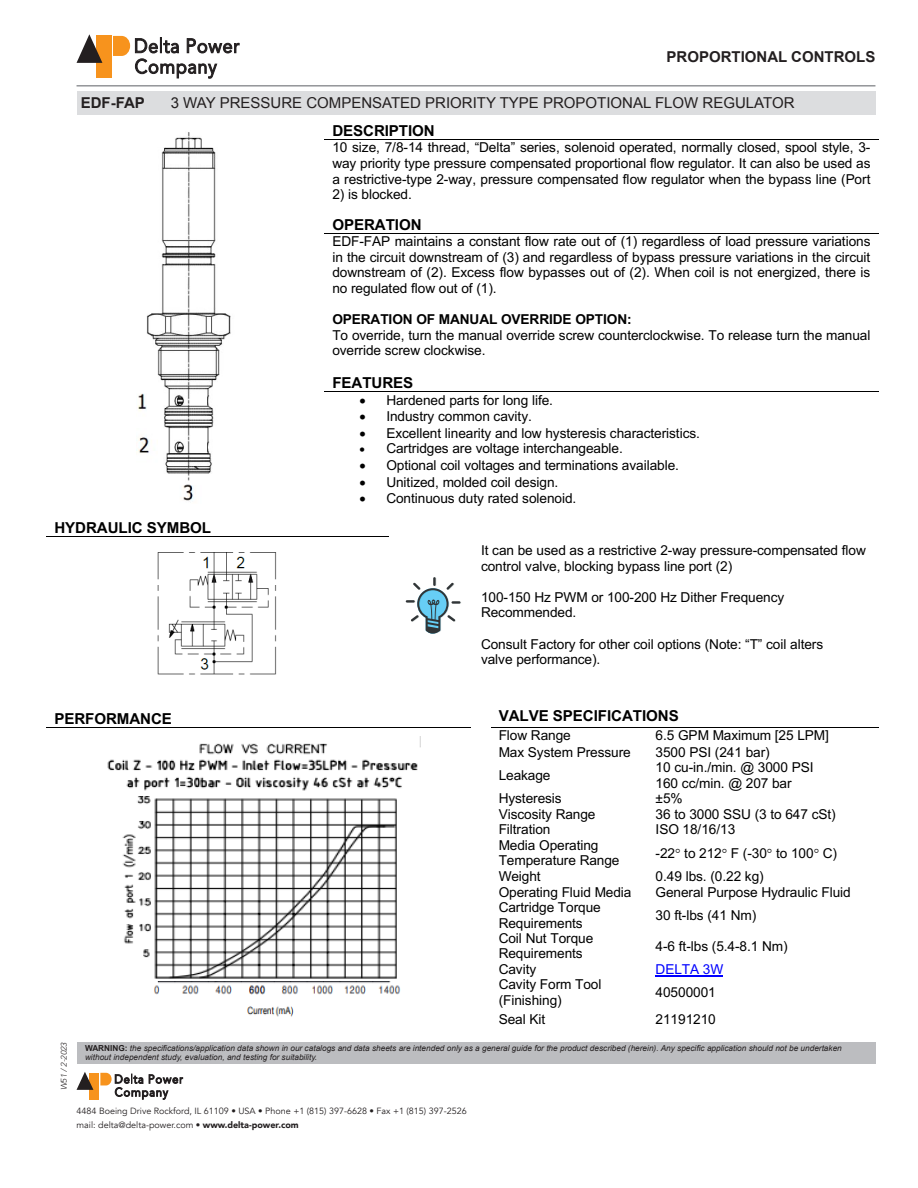
<style>
.page{position:relative;width:918px;height:1188px;background:#fff}
.page>*{position:absolute;margin:0;border:0;box-sizing:border-box;transform-origin:0 0}
.t1{font:italic 18px "Arial";color:#000}
.t2{font:700 15.15px "Arial";letter-spacing:-.005em;color:#000}
.t3{font:15.15px "Arial";letter-spacing:-.005em;color:#000}
.t4{font:15px "Arial";color:#231f20}
.t5{font:700 15px "Arial";color:#231f20}
.t6{font:13.65px/15.5px "Arial";letter-spacing:-.005em;color:#000}
.t7{font:13.65px "Arial";letter-spacing:-.01em;color:#00f}
.t8{font:9px/13.5px "Avenir";color:#231f20}
.t9{font:italic 8.25px/9.9px "Arial";color:#231f20}
.t10{font:italic 300 8.25px "Avenir LT Std";color:#231f20}
.s1{font-weight:700}
.s2{font-weight:700;font-style:normal}
.s3{font-weight:900}
</style>
<div class="page">
<div style="left:77px;top:1043px;width:798px;height:21px;background:#bcbdc0"></div>
<div style="left:89px;top:1073px;width:10px;height:26px;background:#f7931d"></div>
<svg style="left:77px;top:1072px;width:16px;height:18px"></svg>
<svg style="left:100px;top:1073px;width:84px;height:27px"></svg>
<div style="left:96px;top:36px;width:15px;height:42px;background:#f7931d"></div>
<svg style="left:77px;top:34px;width:25px;height:29px"></svg>
<svg style="left:113px;top:36px;width:127px;height:43px"></svg>
<div style="left:77px;top:91px;width:798px;height:23px;background:#dcdddf"></div>
<hr style="left:77px;top:85px;width:798px;height:2px;background:#939598">
<hr style="left:324px;top:139px;width:555px;height:1px;background:#000">
<hr style="left:324px;top:233px;width:555px;height:1px;background:#000">
<hr style="left:324px;top:391px;width:555px;height:1px;background:#000">
<hr style="left:46px;top:537px;width:343px;height:1px;background:#000">
<hr style="left:46px;top:727px;width:424px;height:1px;background:#000">
<hr style="left:491px;top:727px;width:157px;height:1px;background:#000">
<hr style="left:648px;top:727px;width:231px;height:1px;background:#000">
<hr style="left:656px;top:975px;width:67px;height:1px;background:#00f">
<img style="left:136px;top:132px;width:95px;height:369px">
<img style="left:157px;top:552px;width:120px;height:123px">
<img style="left:107px;top:736px;width:313px;height:246px">
<img style="left:154px;top:982px;width:247px;height:35px">
<svg style="left:406px;top:577px;width:55px;height:57px"></svg>
<p class="t5" style="left:667px;top:47px;width:210px">PROPORTIONAL CONTROLS</p>
<p class="t6" style="left:627px;top:52px;width:239px">4484 Boeing Drive - Rockford, IL 61109</p>
<p class="t1" style="left:54px;top:92px;width:673px">EDF-FAP 3 Way, Pressure Compensated Priority Type Proportional Flow Regulator</p>
<p class="t2" style="left:332px;top:120px;width:104px">DESCRIPTION</p>
<p class="t6" style="left:332px;top:140px;width:540px;text-align:justify">10 size, 7/8-14 thread, “Delta” series, solenoid operated, normally closed, spool style, 3- way priority type pressure compensated proportional flow regulator. It can also be used as a restrictive-type 2-way, pressure compensated flow regulator when the bypass line (Port</p>
<p class="t6" style="left:332px;top:187px;width:81px">2) is blocked.</p>
<p class="t2" style="left:332px;top:214px;width:91px">OPERATION</p>
<p class="t6" style="left:332px;top:234px;width:540px;text-align:justify">EDF-FAP maintains a constant flow rate out of (1) regardless of load pressure variations in the circuit downstream of (3) and regardless of bypass pressure variations in the circuit downstream of (2). Excess flow bypasses out of (2). When coil is not energized, there is no regulated flow out of (1).</p>
<p class="t6" style="left:332px;top:312px;width:540px"><span class="s1">OPERATION OF MANUAL OVERRIDE OPTION:<br></span>To override, turn the manual override screw counterclockwise. To release turn the manual override screw clockwise.</p>
<p class="t2" style="left:332px;top:372px;width:82px">FEATURES</p>
<p class="t6" style="left:359px;top:393px;width:195px">• Hardened parts for long life.</p>
<p class="t6" style="left:359px;top:409px;width:174px">• Industry common cavity.</p>
<p class="t6" style="left:359px;top:425px;width:342px">• Excellent linearity and low hysteresis characteristics.</p>
<p class="t6" style="left:359px;top:441px;width:265px">• Cartridges are voltage interchangeable.</p>
<p class="t6" style="left:359px;top:457px;width:321px">• Optional coil voltages and terminations available.</p>
<p class="t6" style="left:359px;top:474px;width:200px">• Unitized, molded coil design.</p>
<p class="t6" style="left:359px;top:490px;width:218px">• Continuous duty rated solenoid.</p>
<p class="t2" style="left:54px;top:517px;width:158px">HYDRAULIC SYMBOL</p>
<p class="t6" style="left:481px;top:543px;width:386px">It can be used as a restrictive 2-way pressure-compensated flow control valve, blocking bypass line port (2)</p>
<p class="t6" style="left:481px;top:589px;width:305px">100-150 Hz PWM or 100-200 Hz Dither Frequency<br>Recommended.</p>
<p class="t6" style="left:481px;top:636px;width:344px">Consult Factory for other coil options (Note: “T” coil alters valve performance).</p>
<p class="t5" style="left:81px;top:93px;width:66px">EDF-FAP</p>
<p class="t4" style="left:171px;top:93px;width:625px">3 WAY PRESSURE COMPENSATED PRIORITY TYPE PROPOTIONAL FLOW REGULATOR</p>
<p class="t2" style="left:54px;top:708px;width:119px">PERFORMANCE</p>
<p class="t2" style="left:499px;top:705px;width:182px">VALVE SPECIFICATIONS</p>
<p class="t6" style="left:499px;top:728px;width:74px">Flow Range</p>
<p class="t6" style="left:656px;top:728px;width:175px">6.5 GPM Maximum [25 LPM]</p>
<p class="t6" style="left:499px;top:744px;width:134px">Max System Pressure</p>
<p class="t6" style="left:656px;top:744px;width:116px">3500 PSI (241 bar)</p>
<p class="t6" style="left:499px;top:767px;width:53px">Leakage</p>
<p class="t6" style="left:656px;top:760px;width:159px">10 cu-in./min. @ 3000 PSI<br>160 cc/min. @ 207 bar</p>
<p class="t6" style="left:499px;top:791px;width:65px">Hysteresis</p>
<p class="t6" style="left:656px;top:791px;width:29px">±5%</p>
<p class="t6" style="left:499px;top:806px;width:98px">Viscosity Range</p>
<p class="t6" style="left:656px;top:806px;width:182px">36 to 3000 SSU (3 to 647 cSt)</p>
<p class="t6" style="left:499px;top:822px;width:53px">Filtration</p>
<p class="t6" style="left:656px;top:822px;width:81px">ISO 18/16/13</p>
<p class="t6" style="left:499px;top:837px;width:122px">Media Operating<br>Temperature Range</p>
<p class="t6" style="left:656px;top:845px;width:183px">-22 to 212 F (-30 to 100 C)</p>
<p class="t6" style="left:499px;top:868px;width:44px">Weight</p>
<p class="t6" style="left:656px;top:868px;width:110px">0.49 lbs. (0.22 kg)</p>
<p class="t6" style="left:499px;top:884px;width:134px">Operating Fluid Media</p>
<p class="t6" style="left:656px;top:884px;width:197px">General Purpose Hydraulic Fluid</p>
<p class="t6" style="left:499px;top:899px;width:104px">Cartridge Torque<br>Requirements</p>
<p class="t6" style="left:656px;top:907px;width:102px">30 ft-lbs (41 Nm)</p>
<p class="t6" style="left:499px;top:930px;width:96px">Coil Nut Torque<br>Requirements</p>
<p class="t6" style="left:656px;top:938px;width:134px">4-6 ft-lbs (5.4-8.1 Nm)</p>
<p class="t6" style="left:499px;top:961px;width:39px">Cavity</p>
<p class="t7" style="left:656px;top:960px;width:69px">DELTA 3W</p>
<p class="t6" style="left:499px;top:977px;width:104px">Cavity Form Tool (Finishing)</p>
<p class="t6" style="left:656px;top:985px;width:62px">40500001</p>
<p class="t6" style="left:499px;top:1011px;width:48px">Seal Kit</p>
<p class="t6" style="left:656px;top:1011px;width:62px">21191210</p>
<p class="t10" style="left:59px;top:1090px;width:50px;rotate:-90deg">W51 / 2-2023</p>
<p class="t9" style="left:85px;top:1043px;width:758px"><span class="s2">WARNING:</span> the specifications/application data shown in our catalogs and data sheets are intended only as a general guide for the product described (herein). Any specific application should not be undertaken without independent study, evaluation, and testing for suitability.</p>
<p class="t8" style="left:77px;top:1104px;width:392px">4484 Boeing Drive Rockford, IL 61109 • USA • Phone +1 (815) 397-6628 • Fax +1 (815) 397-2526 mail: delta@delta-power.com • <span class="s3">www.delta-power.com</span></p>
<p class="t3" style="left:135px;top:1110px;width:156px">Phone: (815) 397-6628</p>
</div>
